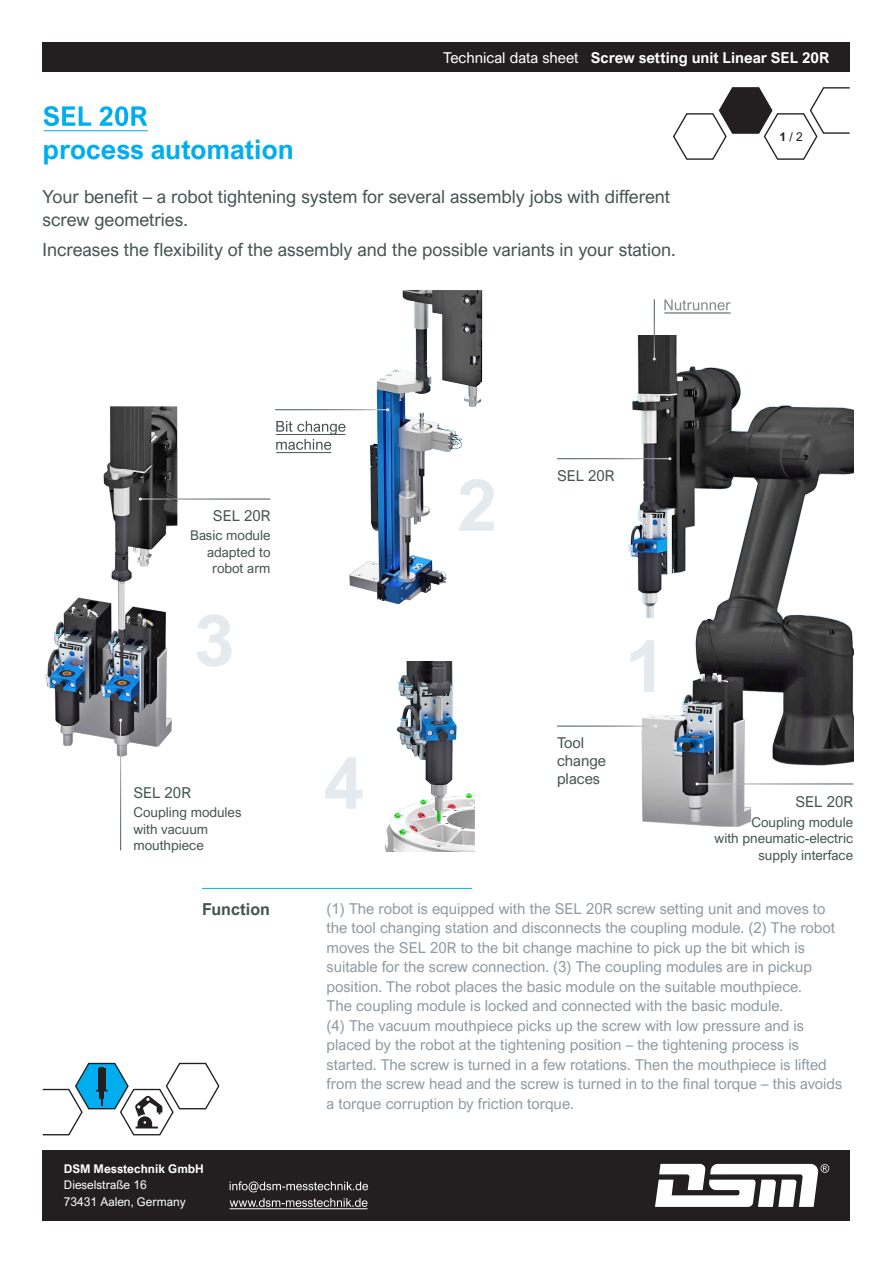
<style>
.page{position:relative;width:893px;height:1263px;background:#fff}
.page>*{position:absolute;margin:0;border:0;box-sizing:border-box;transform-origin:0 0}
.t1{font:700 72px "Arial Nova";color:#e4eaee}
.t2{font:700 27px "Arial Nova";color:#00aeef}
.t3{font:18px "Arial Nova";color:#465553}
.t4{font:700 16.5px "Arial Nova";color:#465553}
.t5{font:15px/19.5px "Arial Nova";color:#909aa1}
.t6{font:700 15px "Arial Nova";color:#fff}
.t7{font:15px/18px "Arial Nova";color:#465553}
.t8{font:13.5px/16.5px "Arial Nova";color:#465553;text-align:center}
.t9{font:12px "Arial Nova";color:#fff}
.t10{font:700 12px "Arial Nova";color:#fff}
.t11{font:12px "Arial Nova";color:#231f20}
.s1{font-weight:400}
.s2{font-weight:700}
</style>
<div class="page">
<img style="left:45px;top:407px;width:132px;height:364px">
<div style="left:43px;top:1150px;width:807px;height:70px;background:#231f20"></div>
<div style="left:43px;top:43px;width:807px;height:29px;background:#231f20"></div>
<svg style="left:655px;top:1164px;width:174px;height:43px"></svg>
<svg style="left:673px;top:87px;width:177px;height:73px"></svg>
<hr style="left:202px;top:888px;width:270px;height:1px;background:#00aeef">
<svg style="left:42px;top:1062px;width:178px;height:74px"></svg>
<img style="left:616px;top:336px;width:237px;height:491px">
<img style="left:334px;top:291px;width:149px;height:314px">
<img style="left:385px;top:661px;width:90px;height:190px">
<hr style="left:654px;top:299px;width:1px;height:60px;background:#fff">
<hr style="left:557px;top:458px;width:113px;height:1px;background:#fff">
<hr style="left:140px;top:499px;width:131px;height:1px;background:#fff">
<hr style="left:697px;top:783px;width:156px;height:1px;background:#fff">
<hr style="left:275px;top:409px;width:113px;height:1px;background:#fff">
<hr style="left:120px;top:720px;width:1px;height:130px;background:#fff">
<hr style="left:557px;top:726px;width:99px;height:1px;background:#fff">
<svg style="left:44px;top:106px;width:103px;height:20px"></svg>
<hr style="left:44px;top:130px;width:104px;height:1px;background:#00aeef">
<svg style="left:276px;top:421px;width:69px;height:29px"></svg>
<hr style="left:276px;top:434px;width:69px;height:1px;background:#465553">
<hr style="left:276px;top:452px;width:55px;height:1px;background:#465553">
<svg style="left:230px;top:1181px;width:138px;height:11px"></svg>
<svg style="left:230px;top:1198px;width:137px;height:9px"></svg>
<hr style="left:230px;top:1208px;width:137px;height:1px;background:#fff">
<svg style="left:664px;top:299px;width:67px;height:11px"></svg>
<hr style="left:664px;top:313px;width:67px;height:1px;background:#465553">
<p class="t2" style="left:43px;top:134px;width:253px">process automation</p>
<p class="t6" style="left:443px;top:49px;width:387px"><span class="s1">Technical data sheet</span> Screw setting unit Linear SEL 20R</p>
<p class="t11" style="left:779px;top:130px;width:25px"><span class="s2">1</span> / 2</p>
<p class="t3" style="left:43px;top:186px;width:629px">Your benefit – a robot tightening system for several assembly jobs with different</p>
<p class="t3" style="left:43px;top:209px;width:147px">screw geometries.</p>
<p class="t3" style="left:43px;top:239px;width:635px">Increases the flexibility of the assembly and the possible variants in your station.</p>
<p class="t7" style="left:213px;top:507px;width:59px">SEL 20R</p>
<p class="t8" style="left:190px;top:527px;width:82px">Basic module</p>
<p class="t8" style="left:207px;top:544px;width:65px">adapted to robot arm</p>
<p class="t1" style="left:194px;top:598px;width:42px">3</p>
<p class="t7" style="left:133px;top:783px;width:59px">SEL 20R</p>
<p class="t8" style="left:133px;top:804px;width:110px">Coupling modules</p>
<p class="t8" style="left:133px;top:820px;width:76px">with vacuum</p>
<p class="t8" style="left:133px;top:837px;width:72px">mouthpiece</p>
<p class="t1" style="left:324px;top:741px;width:42px">4</p>
<p class="t1" style="left:457px;top:463px;width:42px">2</p>
<p class="t7" style="left:557px;top:466px;width:59px">SEL 20R</p>
<p class="t7" style="left:557px;top:734px;width:29px">Tool</p>
<p class="t7" style="left:557px;top:752px;width:51px">change places</p>
<p class="t1" style="left:625px;top:624px;width:42px">1</p>
<p class="t7" style="left:795px;top:793px;width:59px">SEL 20R</p>
<p class="t8" style="left:751px;top:814px;width:103px">Coupling module</p>
<p class="t8" style="left:715px;top:830px;width:140px">with pneumatic-electric</p>
<p class="t8" style="left:758px;top:847px;width:96px">supply interface</p>
<p class="t4" style="left:202px;top:899px;width:69px">Function</p>
<p class="t5" style="left:327px;top:899px;width:510px">(1) The robot is equipped with the SEL 20R screw setting unit and moves to the tool changing station and disconnects the coupling module. (2) The robot moves the SEL 20R to the bit change machine to pick up the bit which is</p>
<p class="t5" style="left:327px;top:957px;width:487px">suitable for the screw connection. (3) The coupling modules are in pickup</p>
<p class="t5" style="left:327px;top:977px;width:477px">position. The robot places the basic module on the suitable mouthpiece.</p>
<p class="t5" style="left:327px;top:996px;width:458px">The coupling module is locked and connected with the basic module.</p>
<p class="t5" style="left:327px;top:1016px;width:479px">(4) The vacuum mouthpiece picks up the screw with low pressure and is placed by the robot at the tightening position – the tightening process is</p>
<p class="t5" style="left:327px;top:1055px;width:517px">started. The screw is turned in a few rotations. Then the mouthpiece is lifted from the screw head and the screw is turned in to the final torque – this avoids a torque corruption by friction torque.</p>
<p class="t10" style="left:64px;top:1161px;width:142px">DSM Messtechnik GmbH</p>
<p class="t9" style="left:64px;top:1178px;width:85px">Dieselstraße 16</p>
<p class="t9" style="left:64px;top:1194px;width:123px">73431 Aalen, Germany</p>
</div>
